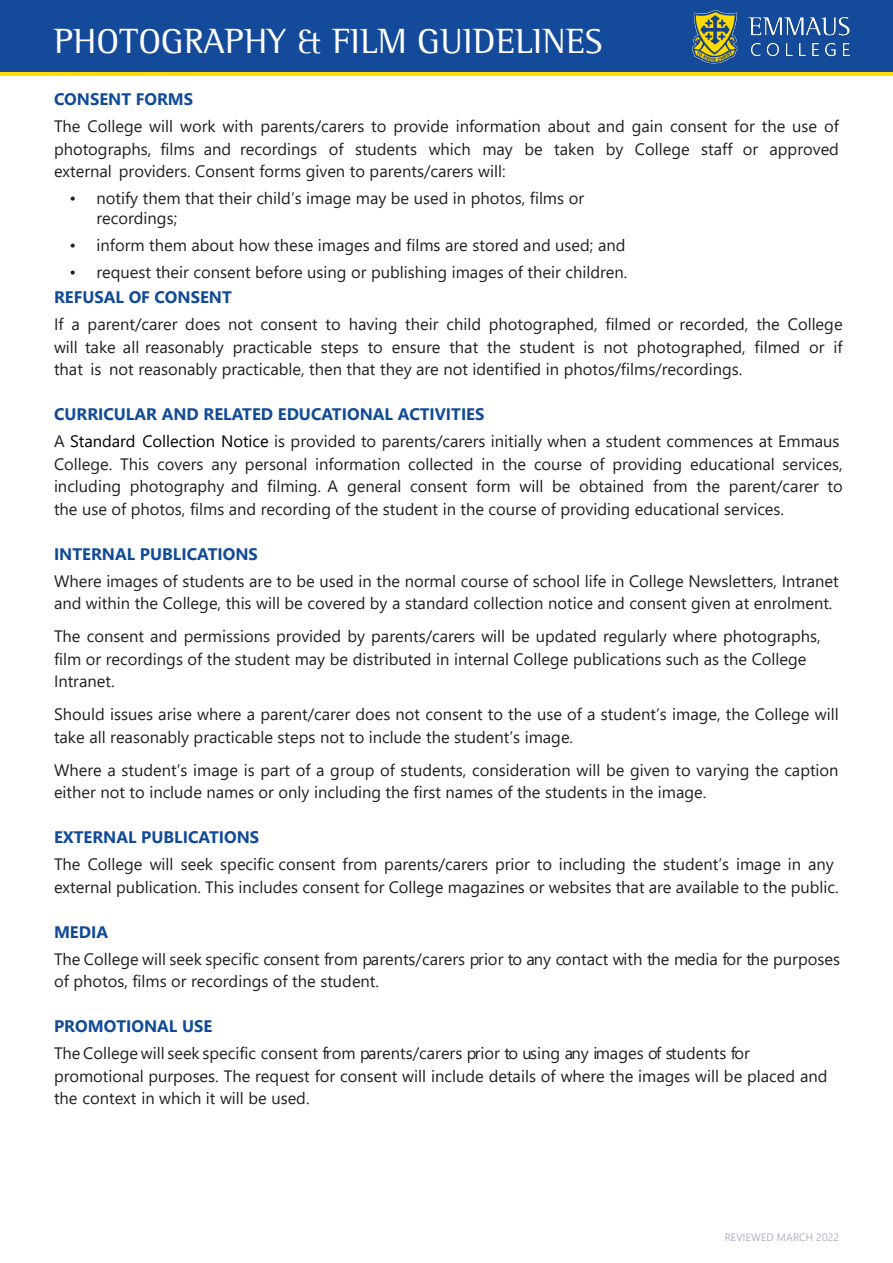
<style>
.page{position:relative;width:893px;height:1263px;background:#fff}
.page>*{position:absolute;margin:0;border:0;box-sizing:border-box;transform-origin:0 0}
.t1{font:36px "Agfa Rotis Semi Serif";color:#fff}
.t2{font:700 16.65px "Segoe UI";color:#114b97}
.t3{font:16.5px/22.5px "Segoe UI";color:#231f20}
.t4{font:300 10.65px "Segoe UI";letter-spacing:.01em;color:#a09cba}
.s1{color:#000}
</style>
<div class="page">
<div style="left:0;top:0;width:893px;height:73px;background:#134a9a"></div>
<hr style="left:0;top:73px;width:893px;height:3px;background:#ffdb03">
<img style="left:691px;top:9px;width:159px;height:55px">
<p class="t1" style="left:54px;top:20px;width:550px">PHOTOGRAPHY &amp; FILM GUIDELINES</p>
<p class="t2" style="left:54px;top:84px;width:141px">CONSENT FORMS</p>
<p class="t3" style="left:54px;top:114px;width:786px;text-align:justify">The College will work with parents/carers to provide information about and gain consent for the use of photographs, films and recordings of students which may be taken by College staff or approved external providers. Consent forms given to parents/carers will:</p>
<p class="t3" style="left:97px;top:187px;width:489px;line-height:19.8px;text-indent:-27px">• notify them that their child’s image may be used in photos, films or recordings;</p>
<p class="t3" style="left:70px;top:233px;width:557px">• inform them about how these images and films are stored and used; and</p>
<p class="t3" style="left:70px;top:260px;width:559px">• request their consent before using or publishing images of their children.</p>
<p class="t2" style="left:54px;top:282px;width:179px">REFUSAL OF CONSENT</p>
<p class="t3" style="left:54px;top:312px;width:790px;text-align:justify">If a parent/carer does not consent to having their child photographed, filmed or recorded, the College will take all reasonably practicable steps to ensure that the student is not photographed, filmed or if that is not reasonably practicable, then that they are not identified in photos/films/recordings.</p>
<p class="t2" style="left:54px;top:399px;width:432px">CURRICULAR AND RELATED EDUCATIONAL ACTIVITIES</p>
<p class="t3" style="left:54px;top:429px;width:790px">A <span class="s1">Standard Collection Notice</span> is provided to parents/carers initially when a student commences at Emmaus College. This covers any personal information collected in the course of providing educational services, including photography and filming. A general consent form will be obtained from the parent/carer to the use of photos, films and recording of the student in the course of providing educational services.</p>
<p class="t2" style="left:54px;top:538px;width:205px">INTERNAL PUBLICATIONS</p>
<p class="t3" style="left:54px;top:568px;width:786px">Where images of students are to be used in the normal course of school life in College Newsletters, Intranet and within the College, this will be covered by a standard collection notice and consent given at enrolment.</p>
<p class="t3" style="left:54px;top:624px;width:768px">The consent and permissions provided by parents/carers will be updated regularly where photographs, film or recordings of the student may be distributed in internal College publications such as the College<br>Intranet.</p>
<p class="t3" style="left:54px;top:702px;width:786px">Should issues arise where a parent/carer does not consent to the use of a student’s image, the College will take all reasonably practicable steps not to include the student’s image.</p>
<p class="t3" style="left:54px;top:757px;width:786px">Where a student’s image is part of a group of students, consideration will be given to varying the caption either not to include names or only including the first names of the students in the image.</p>
<p class="t2" style="left:54px;top:822px;width:207px">EXTERNAL PUBLICATIONS</p>
<p class="t3" style="left:54px;top:852px;width:786px">The College will seek specific consent from parents/carers prior to including the student’s image in any external publication. This includes consent for College magazines or websites that are available to the public.</p>
<p class="t2" style="left:54px;top:916px;width:56px">MEDIA</p>
<p class="t3" style="left:54px;top:946px;width:787px">The College will seek specific consent from parents/carers prior to any contact with the media for the purposes of photos, films or recordings of the student.</p>
<p class="t2" style="left:54px;top:1011px;width:160px">PROMOTIONAL USE</p>
<p class="t3" style="left:54px;top:1041px;width:775px">The College will seek specific consent from parents/carers prior to using any images of students for promotional purposes. The request for consent will include details of where the images will be placed and the context in which it will be used.</p>
<p class="t4" style="left:725px;top:1227px;width:116px">REVIEWED MARCH 2022</p>
</div>
